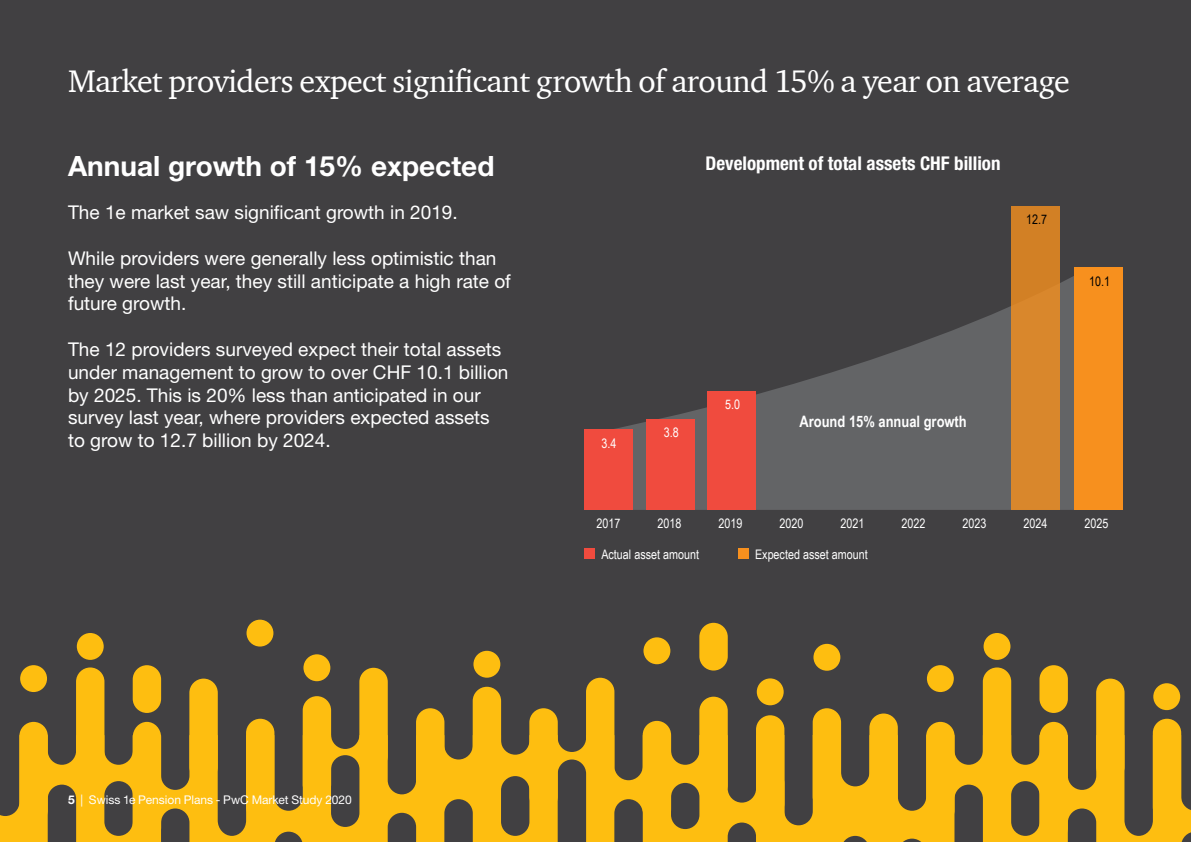
<style>
.page{position:relative;width:1191px;height:842px;background:#414042}
.page>*{position:absolute;margin:0;border:0;box-sizing:border-box;transform-origin:0 0}
.t1{font:32px "ITC Charter Com";letter-spacing:-.02em;color:#fff}
.t2{font:700 28px "Helvetica Neue LT Std";color:#fff}
.t3{font:19px/22.8px "Helvetica Neue LT Std";color:#fff}
.t4{font:700 condensed 19px "Helvetica Neue LT Std";color:#fff}
.t5{font:700 15.8px "Arial Narrow";color:#fff}
.t6{font:13.2px "Arial Narrow";color:#fff}
.t7{font:13.2px "Arial Narrow";color:#000}
.t8{font:12px "Helvetica Neue LT Std";color:#fff}
.s1{font-weight:700}
</style>
<div class="page">
<svg style="left:608px;top:276px;width:466px;height:234px;fill:#636466"></svg>
<div style="left:584px;top:430px;width:49px;height:80px;background:#f04b3e"></div>
<div style="left:646px;top:419px;width:48px;height:91px;background:#f04b3e"></div>
<div style="left:707px;top:391px;width:49px;height:119px;background:#f04b3e"></div>
<div style="left:1074px;top:268px;width:49px;height:242px;background:#f7901e"></div>
<div style="left:1011px;top:206px;width:49px;height:304px;background:#d9872c"></div>
<div style="left:584px;top:548px;width:11px;height:11px;background:#f04b3e"></div>
<div style="left:738px;top:548px;width:10px;height:11px;background:#f7901e"></div>
<svg style="left:0;top:619px;width:1191px;height:217px"></svg>
<div style="left:331px;top:755px;width:28px;height:72px;background:#414042;border-radius:14px"></div>
<svg style="left:48px;top:785px;width:28px;height:51px"></svg>
<div style="left:104px;top:781px;width:29px;height:55px;background:#414042;border-radius:14px"></div>
<svg style="left:274px;top:832px;width:29px;height:10px"></svg>
<div style="left:671px;top:783px;width:28px;height:46px;background:#414042;border-radius:14px"></div>
<svg style="left:388px;top:813px;width:28px;height:23px"></svg>
<svg style="left:444px;top:799px;width:29px;height:43px"></svg>
<div style="left:501px;top:776px;width:28px;height:60px;background:#414042;border-radius:14px"></div>
<svg style="left:557px;top:759px;width:29px;height:83px"></svg>
<svg style="left:614px;top:799px;width:29px;height:43px"></svg>
<svg style="left:841px;top:836px;width:28px;height:6px"></svg>
<svg style="left:898px;top:839px;width:28px;height:3px"></svg>
<svg style="left:954px;top:785px;width:29px;height:57px"></svg>
<div style="left:1011px;top:781px;width:28px;height:55px;background:#414042;border-radius:14px"></div>
<svg style="left:1181px;top:832px;width:10px;height:10px"></svg>
<div style="left:1153px;top:683px;width:27px;height:27px;background:#febe10;border-radius:50%"></div>
<div style="left:246px;top:620px;width:27px;height:26px;background:#febe10;border-radius:50%"></div>
<div style="left:643px;top:637px;width:27px;height:27px;background:#febe10;border-radius:50%"></div>
<div style="left:756px;top:678px;width:27px;height:27px;background:#febe10;border-radius:50%"></div>
<div style="left:19px;top:722px;width:29px;height:102px;background:#febe10;border-radius:14px"></div>
<div style="left:869px;top:713px;width:29px;height:103px;background:#febe10;border-radius:14px"></div>
<div style="left:76px;top:667px;width:28px;height:103px;background:#febe10;border-radius:14px"></div>
<svg style="left:133px;top:722px;width:56px;height:120px"></svg>
<div style="left:133px;top:665px;width:28px;height:48px;background:#febe10;border-radius:14px"></div>
<div style="left:699px;top:623px;width:28px;height:47px;background:#febe10;border-radius:14px"></div>
<div style="left:189px;top:679px;width:29px;height:102px;background:#febe10;border-radius:14px"></div>
<div style="left:246px;top:719px;width:28px;height:102px;background:#febe10;border-radius:14px"></div>
<div style="left:303px;top:696px;width:28px;height:103px;background:#febe10;border-radius:14px"></div>
<div style="left:359px;top:668px;width:29px;height:102px;background:#febe10;border-radius:14px"></div>
<div style="left:416px;top:708px;width:28px;height:103px;background:#febe10;border-radius:14px"></div>
<div style="left:473px;top:687px;width:28px;height:102px;background:#febe10;border-radius:14px"></div>
<div style="left:529px;top:708px;width:29px;height:103px;background:#febe10;border-radius:14px"></div>
<div style="left:586px;top:678px;width:28px;height:102px;background:#febe10;border-radius:14px"></div>
<div style="left:642px;top:721px;width:29px;height:102px;background:#febe10;border-radius:14px"></div>
<div style="left:699px;top:697px;width:28px;height:102px;background:#febe10;border-radius:14px"></div>
<svg style="left:727px;top:769px;width:57px;height:73px"></svg>
<div style="left:756px;top:715px;width:28px;height:103px;background:#febe10;border-radius:14px"></div>
<div style="left:812px;top:708px;width:29px;height:103px;background:#febe10;border-radius:14px"></div>
<div style="left:77px;top:633px;width:27px;height:27px;background:#febe10;border-radius:50%"></div>
<div style="left:20px;top:665px;width:27px;height:27px;background:#febe10;border-radius:50%"></div>
<div style="left:303px;top:654px;width:27px;height:27px;background:#febe10;border-radius:50%"></div>
<div style="left:473px;top:651px;width:27px;height:27px;background:#febe10;border-radius:50%"></div>
<div style="left:813px;top:644px;width:27px;height:27px;background:#febe10;border-radius:50%"></div>
<div style="left:926px;top:722px;width:28px;height:102px;background:#febe10;border-radius:14px"></div>
<div style="left:982px;top:667px;width:29px;height:103px;background:#febe10;border-radius:14px"></div>
<svg style="left:1039px;top:722px;width:57px;height:120px"></svg>
<div style="left:1039px;top:665px;width:29px;height:48px;background:#febe10;border-radius:14px"></div>
<div style="left:1096px;top:679px;width:28px;height:102px;background:#febe10;border-radius:14px"></div>
<div style="left:1152px;top:719px;width:29px;height:102px;background:#febe10;border-radius:14px"></div>
<div style="left:983px;top:633px;width:27px;height:27px;background:#febe10;border-radius:50%"></div>
<div style="left:927px;top:665px;width:26px;height:27px;background:#febe10;border-radius:50%"></div>
<h1 class="t1" style="left:68px;top:61px;width:1003px">Market providers expect significant growth of around 15% a year on average</h1>
<h2 class="t2" style="left:68px;top:149px;width:428px">Annual growth of 15% expected</h2>
<p class="t3" style="left:68px;top:201px;width:391px">The 1e market saw significant growth in 2019.</p>
<p class="t3" style="left:68px;top:246px;width:444px">While providers were generally less optimistic than they were last year, they still anticipate a high rate of future growth.</p>
<p class="t3" style="left:68px;top:338px;width:442px">The 12 providers surveyed expect their total assets under management to grow to over CHF 10.1 billion by 2025. This is 20% less than anticipated in our survey last year, where providers expected assets to grow to 12.7 billion by 2024.</p>
<p class="t6" style="left:601px;top:434px;width:16px">3.4</p>
<p class="t4" style="left:705px;top:152px;width:296px">Development of total assets CHF billion</p>
<p class="t7" style="left:1026px;top:210px;width:22px">12.7</p>
<p class="t7" style="left:1089px;top:271px;width:22px">10.1</p>
<p class="t6" style="left:664px;top:423px;width:16px">3.8</p>
<p class="t6" style="left:725px;top:395px;width:16px">5.0</p>
<p class="t5" style="left:799px;top:409px;width:169px">Around 15% annual growth</p>
<p class="t8" style="left:68px;top:792px;width:285px"><span class="s1">5</span> | Swiss 1e Pension Plans - PwC Market Study 2020</p>
<p class="t6" style="left:596px;top:514px;width:25px">2017</p>
<p class="t6" style="left:601px;top:545px;width:99px">Actual asset amount</p>
<p class="t6" style="left:755px;top:545px;width:114px">Expected asset amount</p>
<p class="t6" style="left:657px;top:514px;width:25px">2018</p>
<p class="t6" style="left:718px;top:514px;width:25px">2019</p>
<p class="t6" style="left:779px;top:514px;width:25px">2020</p>
<p class="t6" style="left:840px;top:514px;width:25px">2021</p>
<p class="t6" style="left:901px;top:514px;width:25px">2022</p>
<p class="t6" style="left:962px;top:514px;width:25px">2023</p>
<p class="t6" style="left:1023px;top:514px;width:25px">2024</p>
<p class="t6" style="left:1084px;top:514px;width:25px">2025</p>
</div>
